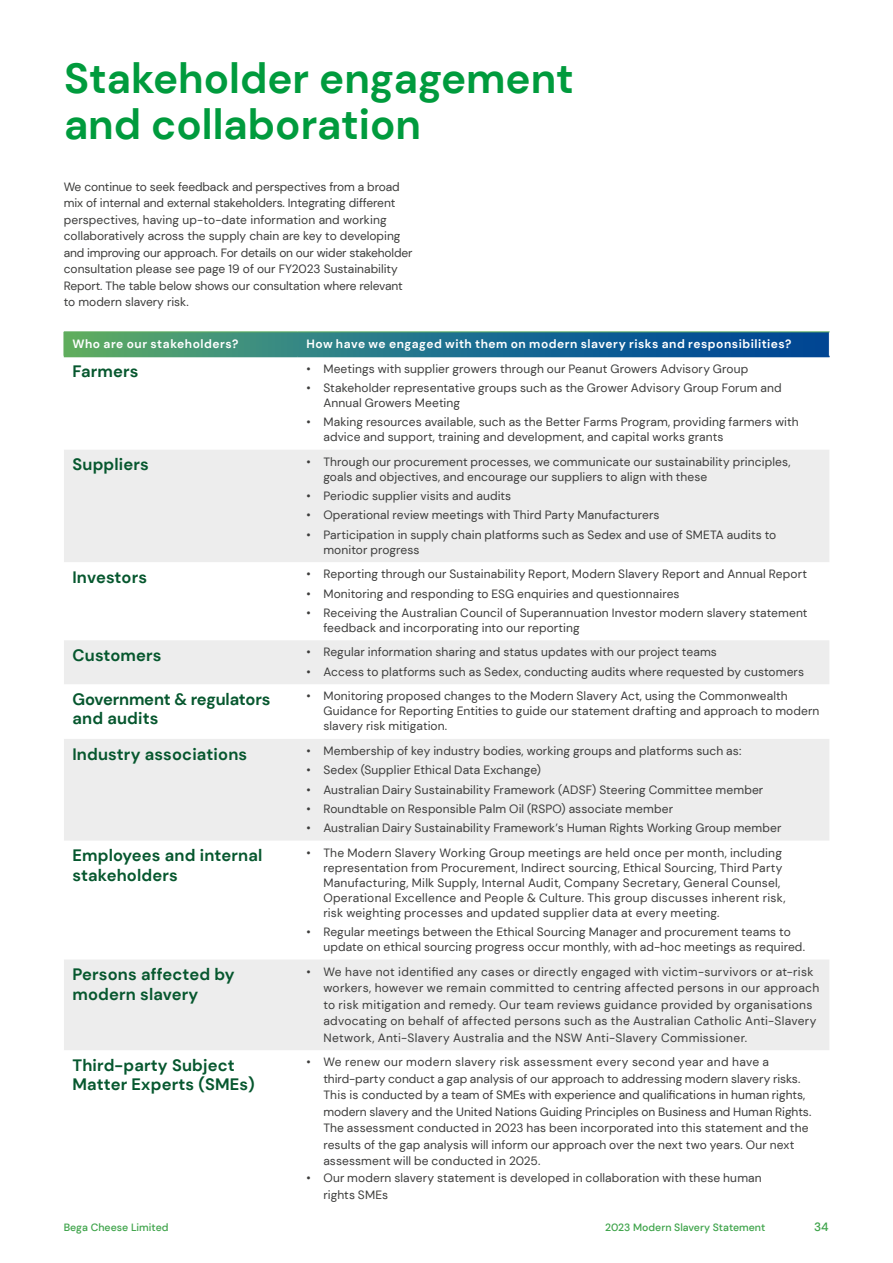
<style>
.page{position:relative;width:893px;height:1263px;background:#fff}
.page>*{position:absolute;margin:0;border:0;box-sizing:border-box;transform-origin:0 0}
.t1{font:700 42px/46.5px "DM Sans";color:#009b3d}
.t2{font:700 16.5px/19.5px "DM Sans";letter-spacing:.01em;color:#06572e}
.t3{font:700 16.5px/19.5px "DM Sans";letter-spacing:-.01em;color:#06572e}
.t4{font:12px/15px "DM Sans";letter-spacing:.01em;color:#3c3c3b}
.t5{font:12px/16.5px "DM Sans";letter-spacing:-.01em;color:#3c3c3b}
.t6{font:700 12px "DM Sans";letter-spacing:.045em;color:#fff}
.t7{font:500 12px "DM Sans";color:#3fa44b}
.t8{font:500 10.5px "DM Sans";color:#3fa44b}
</style>
<div class="page">
<svg style="left:64px;top:450px;width:765px;height:600px;fill:#ededed"></svg>
<svg style="left:64px;top:332px;width:766px;height:24px;background:#257487"></svg>
<hr style="left:298px;top:332px;width:532px;height:1px;background:#5fad5d">
<h1 class="t1" style="left:64px;top:55px;width:511px">Stakeholder engagement and collaboration</h1>
<p class="t5" style="left:64px;top:178px;width:350px">We continue to seek feedback and perspectives from a broad mix of internal and external stakeholders. Integrating different perspectives, having up-to-date information and working collaboratively across the supply chain are key to developing and improving our approach. For details on our wider stakeholder consultation please see page 19 of our FY2023 Sustainability Report. The table below shows our consultation where relevant to modern slavery risk.</p>
<p class="t6" style="left:72px;top:336px;width:167px">Who are our stakeholders?</p>
<p class="t6" style="left:306px;top:336px;width:487px">How have we engaged with them on modern slavery risks and responsibilities?</p>
<h2 class="t2" style="left:72px;top:362px;width:67px">Farmers</h2>
<p class="t4" style="left:306px;top:361px;width:444px">• Meetings with supplier growers through our Peanut Growers Advisory Group</p>
<p class="t4" style="left:323px;top:380px;width:460px;text-indent:-17px">• Stakeholder representative groups such as the Grower Advisory Group Forum and<br>Annual Growers Meeting</p>
<p class="t4" style="left:323px;top:414px;width:477px;text-indent:-17px">• Making resources available, such as the Better Farms Program, providing farmers with advice and support, training and development, and capital works grants</p>
<h2 class="t2" style="left:72px;top:455px;width:78px">Suppliers</h2>
<p class="t4" style="left:323px;top:454px;width:469px;text-indent:-17px">• Through our procurement processes, we communicate our sustainability principles, goals and objectives, and encourage our suppliers to align with these</p>
<p class="t4" style="left:306px;top:488px;width:206px">• Periodic supplier visits and audits</p>
<p class="t4" style="left:306px;top:508px;width:355px">• Operational review meetings with Third Party Manufacturers</p>
<p class="t4" style="left:323px;top:527px;width:454px;text-indent:-17px">• Participation in supply chain platforms such as Sedex and use of SMETA audits to monitor progress</p>
<h2 class="t2" style="left:72px;top:567px;width:76px">Investors</h2>
<p class="t4" style="left:306px;top:567px;width:502px">• Reporting through our Sustainability Report, Modern Slavery Report and Annual Report</p>
<p class="t4" style="left:306px;top:586px;width:375px">• Monitoring and responding to ESG enquiries and questionnaires</p>
<p class="t4" style="left:323px;top:605px;width:486px;text-indent:-17px">• Receiving the Australian Council of Superannuation Investor modern slavery statement feedback and incorporating into our reporting</p>
<h2 class="t2" style="left:72px;top:645px;width:91px">Customers</h2>
<p class="t4" style="left:306px;top:645px;width:412px">• Regular information sharing and status updates with our project teams</p>
<p class="t4" style="left:306px;top:664px;width:499px">• Access to platforms such as Sedex, conducting audits where requested by customers</p>
<h2 class="t3" style="left:72px;top:689px;width:199px">Government &amp; regulators and audits</h2>
<p class="t4" style="left:323px;top:689px;width:498px;text-indent:-17px">• Monitoring proposed changes to the Modern Slavery Act, using the Commonwealth<br>Guidance for Reporting Entities to guide our statement drafting and approach to modern slavery risk mitigation.</p>
<h2 class="t2" style="left:72px;top:744px;width:176px">Industry associations</h2>
<p class="t4" style="left:306px;top:743px;width:436px">• Membership of key industry bodies, working groups and platforms such as:</p>
<p class="t4" style="left:306px;top:762px;width:236px">• Sedex (Supplier Ethical Data Exchange)</p>
<p class="t4" style="left:306px;top:782px;width:458px">• Australian Dairy Sustainability Framework (ADSF) Steering Committee member</p>
<p class="t4" style="left:306px;top:801px;width:368px">• Roundtable on Responsible Palm Oil (RSPO) associate member</p>
<p class="t4" style="left:306px;top:820px;width:477px">• Australian Dairy Sustainability Framework’s Human Rights Working Group member</p>
<h2 class="t2" style="left:72px;top:846px;width:191px">Employees and internal stakeholders</h2>
<p class="t4" style="left:323px;top:845px;width:464px;text-indent:-17px">• The Modern Slavery Working Group meetings are held once per month, including representation from Procurement, Indirect sourcing, Ethical Sourcing, Third Party Manufacturing, Milk Supply, Internal Audit, Company Secretary, General Counsel, Operational Excellence and People &amp; Culture. This group discusses inherent risk, risk weighting processes and updated supplier data at every meeting.</p>
<p class="t4" style="left:323px;top:924px;width:483px;text-indent:-17px">• Regular meetings between the Ethical Sourcing Manager and procurement teams to update on ethical sourcing progress occur monthly, with ad-hoc meetings as required.</p>
<h2 class="t2" style="left:72px;top:964px;width:164px">Persons affected by modern slavery</h2>
<p class="t4" style="left:323px;top:963px;width:497px;line-height:16.5px;text-indent:-17px">• We have not identified any cases or directly engaged with victim-survivors or at-risk workers, however we remain committed to centring affected persons in our approach to risk mitigation and remedy. Our team reviews guidance provided by organisations advocating on behalf of affected persons such as the Australian Catholic Anti-Slavery Network, Anti-Slavery Australia and the NSW Anti-Slavery Commissioner.</p>
<h2 class="t2" style="left:72px;top:1055px;width:184px">Third-party Subject<br>Matter Experts (SMEs)</h2>
<p class="t4" style="left:323px;top:1054px;width:489px;line-height:16.5px;text-indent:-17px">• We renew our modern slavery risk assessment every second year and have a third-party conduct a gap analysis of our approach to addressing modern slavery risks.<br>This is conducted by a team of SMEs with experience and qualifications in human rights, modern slavery and the United Nations Guiding Principles on Business and Human Rights.<br>The assessment conducted in 2023 has been incorporated into this statement and the results of the gap analysis will inform our approach over the next two years. Our next assessment will be conducted in 2025.</p>
<p class="t4" style="left:323px;top:1170px;width:440px;line-height:16.5px;text-indent:-17px">• Our modern slavery statement is developed in collaboration with these human rights SMEs</p>
<p class="t8" style="left:64px;top:1221px;width:106px">Bega Cheese Limited</p>
<p class="t8" style="left:605px;top:1221px;width:162px">2023 Modern Slavery Statement</p>
<p class="t7" style="left:814px;top:1219px;width:16px">34</p>
</div>
